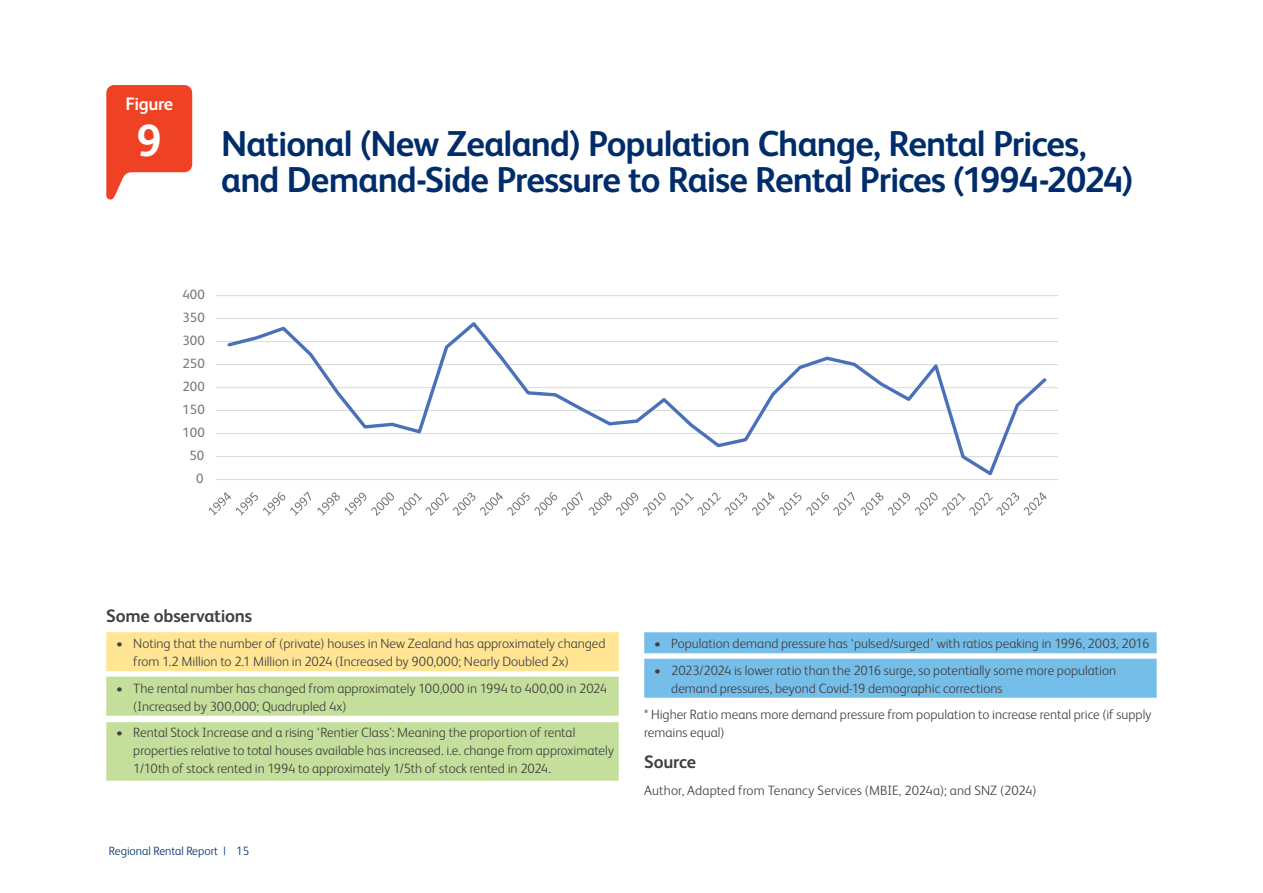
<style>
.page{position:relative;width:1263px;height:893px;background:#fff}
.page>*{position:absolute;margin:0;border:0;box-sizing:border-box;transform-origin:0 0}
.t1{font:700 45px "FS Albert";color:#fff}
.t2{font:700 36px/36px "FS Albert";letter-spacing:-.025em;color:#002d6a}
.t3{font:700 18px "FS Albert";letter-spacing:-.01em;color:#414042}
.t4{font:700 18px "FS Albert";letter-spacing:-.02em;color:#fff}
.t5{font:300 13.5px/18px "FS Albert";color:#414042}
.t6{font:13.5px "FS Albert";color:#77787b}
.t7{font:300 12px "FS Albert";color:#002d6a}
</style>
<div class="page">
<div style="left:106px;top:632px;width:513px;height:39px;background:#ffe594"></div>
<div style="left:106px;top:677px;width:513px;height:39px;background:#c4df9b"></div>
<div style="left:106px;top:722px;width:513px;height:59px;background:#c4df9b"></div>
<div style="left:644px;top:632px;width:513px;height:21px;background:#75bee9"></div>
<div style="left:644px;top:659px;width:513px;height:39px;background:#75bee9"></div>
<svg style="left:106px;top:85px;width:86px;height:115px"></svg>
<hr style="left:216px;top:456px;width:842px;height:1px;background:#dcddde">
<hr style="left:216px;top:433px;width:842px;height:1px;background:#dcddde">
<hr style="left:216px;top:410px;width:842px;height:1px;background:#dcddde">
<hr style="left:216px;top:387px;width:842px;height:1px;background:#dcddde">
<hr style="left:216px;top:364px;width:842px;height:1px;background:#dcddde">
<hr style="left:216px;top:341px;width:842px;height:1px;background:#dcddde">
<hr style="left:216px;top:318px;width:842px;height:1px;background:#dcddde">
<hr style="left:216px;top:295px;width:842px;height:1px;background:#dcddde">
<hr style="left:216px;top:479px;width:842px;height:1px;background:#dcddde">
<svg style="left:227px;top:322px;width:820px;height:154px"></svg>
<svg style="left:209px;top:492px;width:102px;height:23px"></svg>
<svg style="left:318px;top:492px;width:265px;height:24px"></svg>
<svg style="left:589px;top:492px;width:458px;height:24px"></svg>
<h3 class="t4" style="left:125px;top:92px;width:49px">Figure</h3>
<h1 class="t1" style="left:137px;top:110px;width:27px">9</h1>
<h2 class="t2" style="left:221px;top:124px;width:913px">National (New Zealand) Population Change, Rental Prices, and Demand-Side Pressure to Raise Rental Prices (1994-2024)</h2>
<p class="t6" style="left:182px;top:286px;width:24px">400</p>
<p class="t6" style="left:182px;top:309px;width:24px">350</p>
<p class="t6" style="left:182px;top:332px;width:24px">300</p>
<p class="t6" style="left:182px;top:355px;width:24px">250</p>
<p class="t6" style="left:182px;top:378px;width:24px">200</p>
<p class="t6" style="left:182px;top:401px;width:24px">150</p>
<p class="t6" style="left:182px;top:424px;width:24px">100</p>
<p class="t6" style="left:189px;top:447px;width:16px">50</p>
<p class="t6" style="left:196px;top:470px;width:9px">0</p>
<h3 class="t3" style="left:106px;top:603px;width:147px">Some observations</h3>
<p class="t5" style="left:133px;top:634px;width:474px;text-indent:-17px">• Noting that the number of (private) houses in New Zealand has approximately changed from 1.2 Million to 2.1 Million in 2024 (Increased by 900,000; Nearly Doubled 2x)</p>
<p class="t5" style="left:133px;top:678px;width:475px;text-indent:-17px">• The rental number has changed from approximately 100,000 in 1994 to 400,00 in 2024 (Increased by 300,000; Quadrupled 4x)</p>
<p class="t5" style="left:133px;top:723px;width:482px;text-indent:-17px">• Rental Stock Increase and a rising ‘Rentier Class’: Meaning the proportion of rental properties relative to total houses available has increased. i.e. change from approximately<br>1/10th of stock rented in 1994 to approximately 1/5th of stock rented in 2024.</p>
<p class="t7" style="left:109px;top:843px;width:142px">Regional Rental Report | 15</p>
<p class="t5" style="left:654px;top:634px;width:497px">• Population demand pressure has ‘pulsed/surged’ with ratios peaking in 1996, 2003, 2016</p>
<p class="t5" style="left:671px;top:660px;width:446px;text-indent:-17px">• 2023/2024 is lower ratio than the 2016 surge, so potentially some more population demand pressures, beyond Covid-19 demographic corrections</p>
<p class="t5" style="left:644px;top:705px;width:509px">* Higher Ratio means more demand pressure from population to increase rental price (if supply remains equal)</p>
<h3 class="t3" style="left:644px;top:750px;width:53px">Source</h3>
<p class="t5" style="left:644px;top:780px;width:394px">Author, Adapted from Tenancy Services (MBIE, 2024a); and SNZ (2024)</p>
</div>
